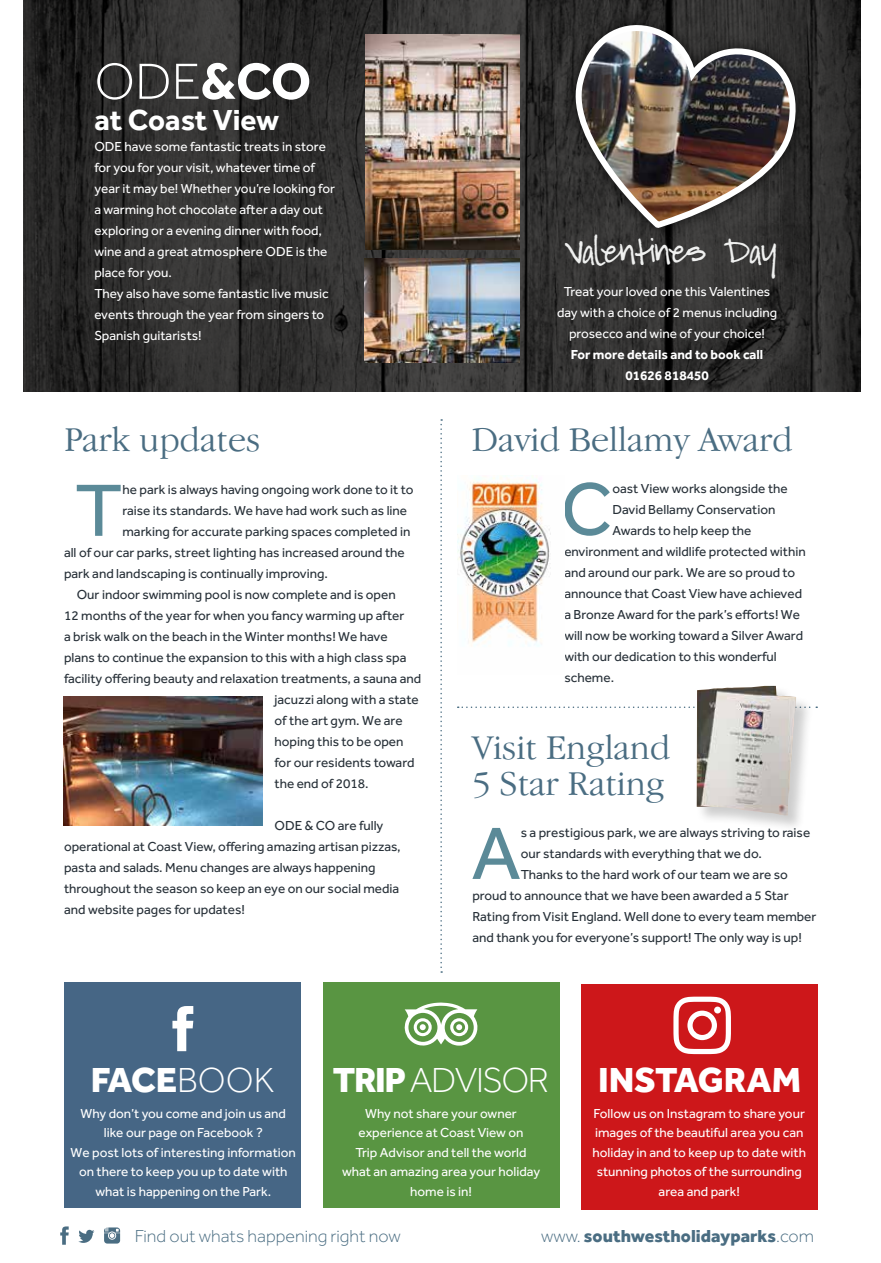
<style>
.page{position:relative;width:881px;height:1263px;background:#fff}
.page>*{position:absolute;margin:0;border:0;box-sizing:border-box;transform-origin:0 0}
.t1{font:76.5px "Effra";color:#5b8a98}
.t2{font:300 52.5px "Effra";color:#fff}
.t3{font:300 36px/36px "Garamond IT Cby BT";color:#4a6d82}
.t4{font:800 36px "Effra";color:#fff}
.t5{font:300 36px "Effra";letter-spacing:-.04em;color:#fff}
.t6{font:700 30px "Effra";color:#fff}
.t7{font:27px "Pea Lopi";color:#f0f1f0}
.t8{font:300 18px "Effra";color:#4a6d82}
.t9{font:800 18px "Effra";color:#4a6d82}
.t10{font:13.5px/21px "Effra";color:#273038}
.t11{font:13.5px/19.5px "Effra";color:#fff;text-align:center}
.t12{font:700 13.5px/21px "Effra";color:#fff;text-align:center}
.s1{font-weight:700}
.s2{font-weight:300}
.s3{font-weight:800}
</style>
<div class="page">
<svg style="left:78px;top:1230px;width:16px;height:13px"></svg>
<svg style="left:60px;top:1226px;width:9px;height:19px"></svg>
<svg style="left:104px;top:1227px;width:16px;height:16px"></svg>
<img style="left:458px;top:476px;width:93px;height:171px">
<svg style="left:440px;top:419px;width:2px;height:554px"></svg>
<svg style="left:457px;top:706px;width:359px;height:2px"></svg>
<div style="left:696px;top:685px;width:117px;height:148px;background:#000;opacity:.2"></div>
<img style="left:696px;top:686px;width:99px;height:129px">
<svg style="left:23px;top:0;width:837px;height:392px;background:#2e2e2d"></svg>
<img style="left:365px;top:34px;width:154px;height:216px">
<img style="left:364px;top:259px;width:155px;height:103px">
<div style="left:561px;top:11px;width:248px;height:230px;background:#000;opacity:.75"></div>
<img style="left:559px;top:16px;width:241px;height:215px">
<div style="left:64px;top:982px;width:237px;height:226px;background:#466685"></div>
<svg style="left:172px;top:1006px;width:21px;height:45px"></svg>
<div style="left:322px;top:982px;width:237px;height:226px;background:#599542"></div>
<svg style="left:404px;top:1002px;width:74px;height:44px"></svg>
<div style="left:580px;top:984px;width:237px;height:226px;background:#cd171a"></div>
<svg style="left:673px;top:997px;width:57px;height:57px"></svg>
<svg style="left:713px;top:1006px;width:7px;height:7px"></svg>
<img style="left:64px;top:696px;width:198px;height:129px">
<h2 class="t2" style="left:94px;top:52px;width:218px">ODE<span class="s1">&amp;CO</span></h2>
<h3 class="t6" style="left:94px;top:102px;width:186px">at Coast View</h3>
<p class="t11" style="left:94px;top:136px;width:242px;line-height:21px;text-align:left">ODE have some fantastic treats in store for you for your visit, whatever time of year it may be! Whether you’re looking for a warming hot chocolate after a day out exploring or a evening dinner with food, wine and a great atmosphere ODE is the place for you.<br>They also have some fantastic live music events through the year from singers to Spanish guitarists!</p>
<h3 class="t3" style="left:64px;top:421px;width:198px">Park updates</h3>
<h1 class="t1" style="left:75px;top:466px;width:49px">T</h1>
<p class="t10" style="left:122px;top:479px;width:292px">he park is always having ongoing work done to it to</p>
<p class="t10" style="left:122px;top:500px;width:286px">raise its standards. We have had work such as line</p>
<p class="t10" style="left:122px;top:521px;width:289px">marking for accurate parking spaces completed in</p>
<p class="t10" style="left:64px;top:542px;width:342px">all of our car parks, street lighting has increased around the</p>
<p class="t10" style="left:64px;top:563px;width:265px">park and landscaping is continually improving.</p>
<p class="t10" style="left:77px;top:584px;width:320px">Our indoor swimming pool is now complete and is open</p>
<p class="t10" style="left:64px;top:605px;width:342px">12 months of the year for when you fancy warming up after</p>
<p class="t10" style="left:64px;top:626px;width:325px">a brisk walk on the beach in the Winter months! We have</p>
<p class="t10" style="left:64px;top:647px;width:344px">plans to continue the expansion to this with a high class spa</p>
<p class="t10" style="left:64px;top:668px;width:358px">facility offering beauty and relaxation treatments, a sauna and</p>
<p class="t10" style="left:274px;top:689px;width:146px">jacuzzi along with a state</p>
<p class="t10" style="left:274px;top:710px;width:130px">of the art gym. We are</p>
<p class="t10" style="left:274px;top:731px;width:130px">hoping this to be open</p>
<p class="t10" style="left:274px;top:752px;width:142px">for our residents toward</p>
<p class="t10" style="left:274px;top:773px;width:96px">the end of 2018.</p>
<p class="t10" style="left:64px;top:815px;width:338px;text-indent:210px">ODE &amp; CO are fully operational at Coast View, offering amazing artisan pizzas, pasta and salads. Menu changes are always happening throughout the season so keep an eye on our social media and website pages for updates!</p>
<h3 class="t7" style="left:565px;top:234px;width:212px">Valentines Day</h3>
<p class="t11" style="left:556px;top:281px;width:221px;line-height:21px">Treat your loved one this Valentines day with a choice of 2 menus including prosecco and wine of your choice!</p>
<p class="t12" style="left:570px;top:343px;width:194px">For more details and to book call<br>01626 818450</p>
<h3 class="t3" style="left:471px;top:420px;width:322px">David Bellamy Award</h3>
<h1 class="t1" style="left:560px;top:464px;width:53px">C</h1>
<p class="t10" style="left:612px;top:477px;width:177px">oast View works alongside the</p>
<p class="t10" style="left:612px;top:498px;width:164px">David Bellamy Conservation</p>
<p class="t10" style="left:612px;top:519px;width:140px">Awards to help keep the</p>
<p class="t10" style="left:564px;top:540px;width:243px">environment and wildlife protected within</p>
<p class="t10" style="left:564px;top:561px;width:232px">and around our park. We are so proud to</p>
<p class="t10" style="left:564px;top:582px;width:239px">announce that Coast View have achieved</p>
<p class="t10" style="left:564px;top:603px;width:237px">a Bronze Award for the park’s efforts! We</p>
<p class="t10" style="left:564px;top:624px;width:240px">will now be working toward a Silver Award</p>
<p class="t10" style="left:564px;top:645px;width:214px">with our dedication to this wonderful</p>
<p class="t10" style="left:564px;top:666px;width:51px">scheme.</p>
<h3 class="t3" style="left:472px;top:729px;width:199px">Visit England<br>5 Star Rating</h3>
<h1 class="t1" style="left:471px;top:809px;width:51px">A</h1>
<p class="t10" style="left:520px;top:822px;width:291px">s a prestigious park, we are always striving to raise</p>
<p class="t10" style="left:520px;top:843px;width:242px">our standards with everything that we do.</p>
<p class="t10" style="left:520px;top:864px;width:269px">Thanks to the hard work of our team we are so</p>
<p class="t10" style="left:472px;top:885px;width:317px">proud to announce that we have been awarded a 5 Star</p>
<p class="t10" style="left:472px;top:906px;width:345px">Rating from Visit England. Well done to every team member</p>
<p class="t10" style="left:472px;top:927px;width:331px">and thank you for everyone’s support! The only way is up!</p>
<h3 class="t4" style="left:91px;top:1058px;width:185px">FACE<span class="s2">BOOK</span></h3>
<p class="t11" style="left:71px;top:1103px;width:227px">Why don’t you come and join us and like our page on Facebook ?<br>We post lots of interesting information on there to keep you up to date with what is happening on the Park.</p>
<p class="t11" style="left:342px;top:1103px;width:199px">Why not share your owner experience at Coast View on<br>Trip Advisor and tell the world what an amazing area your holiday home is in!</p>
<h3 class="t5" style="left:333px;top:1060px;width:218px"><span class="s3">TRIP</span> ADVISOR</h3>
<h3 class="t4" style="left:597px;top:1058px;width:204px">INSTAGRAM</h3>
<p class="t11" style="left:592px;top:1103px;width:215px">Follow us on Instagram to share your images of the beautiful area you can holiday in and to keep up to date with stunning photos of the surrounding area and park!</p>
<h3 class="t8" style="left:135px;top:1226px;width:267px">Find out whats happening right now</h3>
<h3 class="t9" style="left:541px;top:1225px;width:274px"><span class="s2">www.</span> southwestholidayparks<span class="s2">.com</span></h3>
</div>
